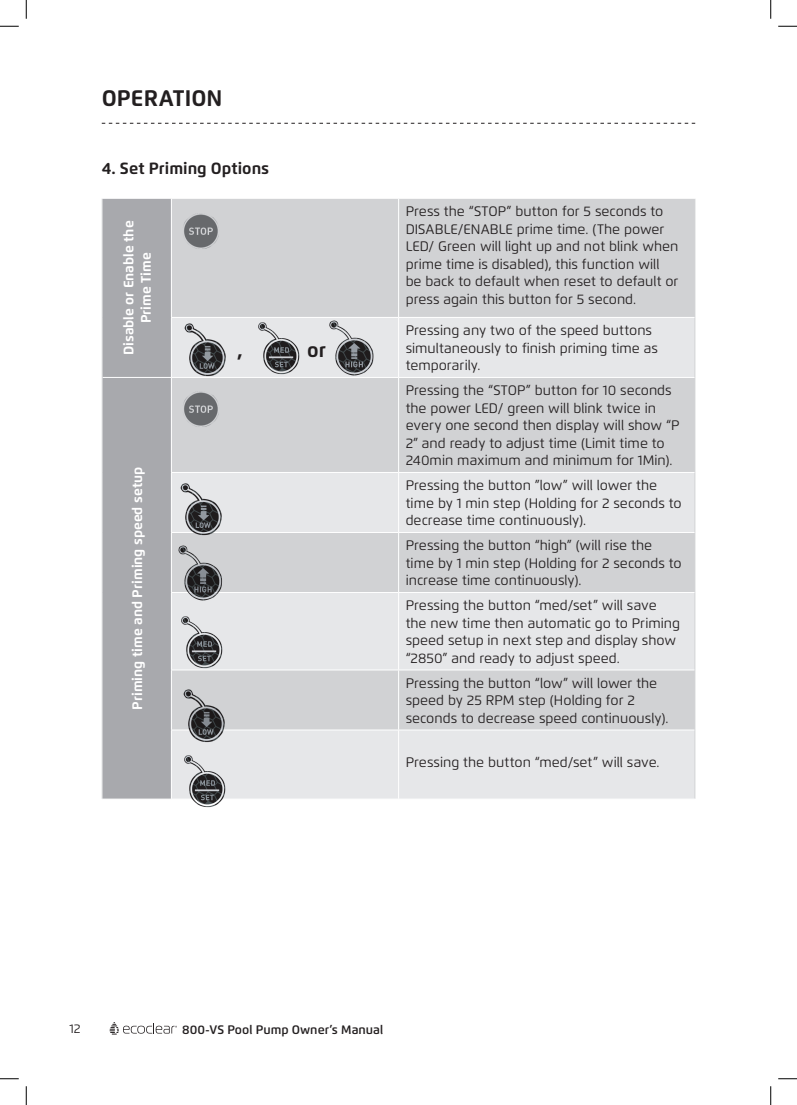
<style>
.page{position:relative;width:797px;height:1105px;background:#fff}
.page>*{position:absolute;margin:0;border:0;box-sizing:border-box;transform-origin:0 0}
.t1{font:700 22.5px "Flexo";color:#231f20}
.t2{font:700 20px "Flexo";color:#231f20}
.Table_-_Purchase_For{font:700 16.25px "Flexo";color:#231f20}
.t3{font:13.75px/17.5px "Flexo";color:#231f20}
.t4{font:700 13.75px/17.5px "Flexo";color:#fff;text-align:center}
.t5{font:12.5px "Flexo";color:#231f20}
.t6{font:600 12.38px "Flexo";color:#231f20}
</style>
<div class="page">
<svg style="left:109px;top:1022px;width:68px;height:12px"></svg>
<div style="left:103px;top:199px;width:68px;height:600px;background:#a8a9ad"></div>
<div style="left:172px;top:199px;width:522px;height:118px;background:#d1d2d4"></div>
<svg style="left:172px;top:318px;width:522px;height:481px;background:#dcdddf"></svg>
<hr style="left:102px;top:199px;width:1px;height:118px;background:#d1d2d4">
<hr style="left:102px;top:317px;width:1px;height:60px;background:#d1d2d4">
<hr style="left:102px;top:377px;width:1px;height:95px;background:#d1d2d4">
<hr style="left:102px;top:472px;width:1px;height:60px;background:#d1d2d4">
<hr style="left:102px;top:532px;width:1px;height:60px;background:#d1d2d4">
<hr style="left:102px;top:592px;width:1px;height:78px;background:#d1d2d4">
<hr style="left:102px;top:670px;width:1px;height:60px;background:#d1d2d4">
<hr style="left:102px;top:730px;width:1px;height:69px;background:#d1d2d4">
<hr style="left:694px;top:199px;width:1px;height:118px;background:#d1d2d4">
<hr style="left:694px;top:317px;width:1px;height:60px;background:#d1d2d4">
<hr style="left:694px;top:377px;width:1px;height:95px;background:#d1d2d4">
<hr style="left:694px;top:472px;width:1px;height:60px;background:#d1d2d4">
<hr style="left:694px;top:532px;width:1px;height:60px;background:#d1d2d4">
<hr style="left:694px;top:592px;width:1px;height:78px;background:#d1d2d4">
<hr style="left:694px;top:670px;width:1px;height:60px;background:#d1d2d4">
<hr style="left:694px;top:730px;width:1px;height:69px;background:#d1d2d4">
<hr style="left:103px;top:377px;width:68px;height:1px;background:#fff">
<hr style="left:398px;top:199px;width:1px;height:118px;background:#fff">
<hr style="left:398px;top:318px;width:1px;height:59px;background:#fff">
<hr style="left:171px;top:377px;width:227px;height:1px;background:#fff">
<hr style="left:398px;top:377px;width:296px;height:1px;background:#fff">
<hr style="left:398px;top:378px;width:1px;height:94px;background:#fff">
<hr style="left:171px;top:472px;width:227px;height:1px;background:#fff">
<hr style="left:398px;top:472px;width:296px;height:1px;background:#fff">
<hr style="left:398px;top:473px;width:1px;height:59px;background:#fff">
<hr style="left:171px;top:532px;width:227px;height:1px;background:#fff">
<hr style="left:398px;top:532px;width:296px;height:1px;background:#fff">
<hr style="left:398px;top:533px;width:1px;height:59px;background:#fff">
<hr style="left:171px;top:592px;width:227px;height:1px;background:#fff">
<hr style="left:398px;top:592px;width:296px;height:1px;background:#fff">
<hr style="left:398px;top:593px;width:1px;height:77px;background:#fff">
<hr style="left:171px;top:670px;width:227px;height:1px;background:#fff">
<hr style="left:398px;top:670px;width:296px;height:1px;background:#fff">
<hr style="left:398px;top:670px;width:1px;height:60px;background:#fff">
<hr style="left:171px;top:730px;width:227px;height:1px;background:#fff">
<hr style="left:398px;top:730px;width:296px;height:1px;background:#fff">
<hr style="left:398px;top:730px;width:1px;height:69px;background:#fff">
<img style="left:180px;top:207px;width:41px;height:47px">
<img style="left:180px;top:320px;width:49px;height:59px">
<img style="left:255px;top:321px;width:47px;height:56px">
<img style="left:328px;top:318px;width:47px;height:61px">
<img style="left:180px;top:385px;width:41px;height:47px">
<img style="left:175px;top:479px;width:50px;height:60px">
<img style="left:176px;top:542px;width:49px;height:62px">
<img style="left:178px;top:615px;width:47px;height:56px">
<img style="left:178px;top:686px;width:50px;height:59px">
<img style="left:181px;top:754px;width:47px;height:54px">
<svg style="left:102px;top:123px;width:593px;height:1px"></svg>
<svg style="left:0;top:25px;width:19px;height:2px"></svg>
<svg style="left:778px;top:25px;width:19px;height:2px"></svg>
<svg style="left:0;top:1078px;width:19px;height:1px"></svg>
<svg style="left:778px;top:1078px;width:19px;height:1px"></svg>
<svg style="left:25px;top:0;width:2px;height:19px"></svg>
<svg style="left:25px;top:1086px;width:2px;height:19px"></svg>
<svg style="left:770px;top:0;width:1px;height:19px"></svg>
<svg style="left:770px;top:1086px;width:1px;height:19px"></svg>
<p class="t1" style="left:102px;top:84px;width:122px">OPERATION</p>
<p class="Table_-_Purchase_For" style="left:102px;top:159px;width:169px">4. Set Priming Options</p>
<p class="t4" style="left:120px;top:355px;width:136px;rotate:-90deg">Disable or Enable the<br>Prime Time</p>
<p class="t4" style="left:129px;top:710px;width:244px;rotate:-90deg">Priming time and Priming speed setup</p>
<p class="t2" style="left:237px;top:337px;width:7px">,</p>
<p class="t2" style="left:307px;top:337px;width:20px">or</p>
<p class="t3" style="left:405px;top:203px;width:274px">Press the “STOP” button for 5 seconds to DISABLE/ENABLE prime time. (The power LED/ Green will light up and not blink when prime time is disabled), this function will be back to default when reset to default or press again this button for 5 second.</p>
<p class="t3" style="left:405px;top:322px;width:254px">Pressing any two of the speed buttons simultaneously to finish priming time as temporarily.</p>
<p class="t3" style="left:405px;top:382px;width:275px">Pressing the “STOP” button for 10 seconds the power LED/ green will blink twice in every one second then display will show “P 2” and ready to adjust time (Limit time to 240min maximum and minimum for 1Min).</p>
<p class="t3" style="left:405px;top:477px;width:277px">Pressing the button ”low” will lower the time by 1 min step (Holding for 2 seconds to decrease time continuously).</p>
<p class="t3" style="left:405px;top:537px;width:277px">Pressing the button “high” (will rise the time by 1 min step (Holding for 2 seconds to increase time continuously).</p>
<p class="t3" style="left:405px;top:597px;width:276px">Pressing the button “med/set” will save the new time then automatic go to Priming speed setup in next step and display show “2850” and ready to adjust speed.</p>
<p class="t3" style="left:405px;top:674px;width:264px">Pressing the button “low” will lower the speed by 25 RPM step (Holding for 2 seconds to decrease speed continuously).</p>
<p class="t3" style="left:405px;top:754px;width:255px">Pressing the button “med/set” will save.</p>
<p class="t5" style="left:70px;top:1021px;width:13px">12</p>
<p class="t6" style="left:182px;top:1022px;width:202px">800-VS Pool Pump Owner’s Manual</p>
</div>
